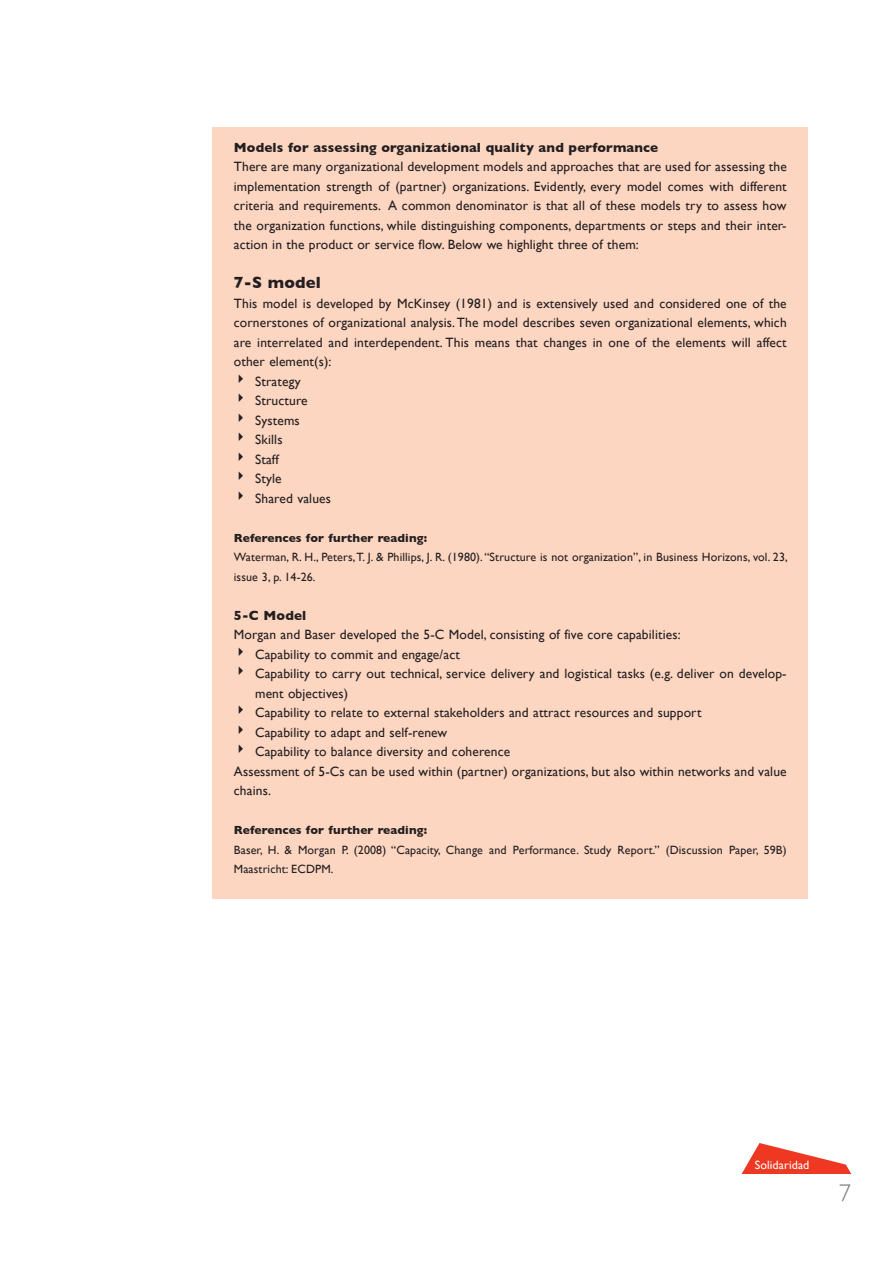
<style>
.page{position:relative;width:893px;height:1263px;background:#fff}
.page>*{position:absolute;margin:0;border:0;box-sizing:border-box;transform-origin:0 0}
.t1{font:300 24px "Gill Sans";color:#76787b}
.t2{font:700 16.5px "Gill Sans";letter-spacing:.01em;color:#231f20}
.t3{font:13.5px/19.5px "Gill Sans";letter-spacing:.01em;color:#231f20;text-align:justify}
.t4{font:700 13.5px "Gill Sans";letter-spacing:.01em;color:#231f20}
.t5{font:12px/19.5px "Gill Sans";letter-spacing:.01em;color:#231f20}
.t6{font:700 12px "Gill Sans";letter-spacing:.01em;color:#231f20}
.t7{font:12px "Gill Sans";letter-spacing:.01em;color:#fff}
</style>
<div class="page">
<svg style="left:742px;top:1143px;width:109px;height:31px"></svg>
<div style="left:213px;top:128px;width:595px;height:771px;background:#fdd6c2"></div>
<p class="t4" style="left:234px;top:139px;width:426px">Models for assessing organizational quality and performance</p>
<p class="t3" style="left:234px;top:157px;width:554px">There are many organizational development models and approaches that are used for assessing the implementation strength of (partner) organizations. Evidently, every model comes with different criteria and requirements. A common denominator is that all of these models try to assess how the organization functions, while distinguishing components, departments or steps and their inter&shy;action in the product or service flow. Below we highlight three of them:</p>
<p class="t2" style="left:234px;top:273px;width:88px">7-S model</p>
<p class="t3" style="left:234px;top:293px;width:554px">This model is developed by McKinsey (1981) and is extensively used and considered one of the cornerstones of organizational analysis. The model describes seven organizational elements, which are interrelated and interdependent. This means that changes in one of the elements will affect other element(s):</p>
<p class="t3" style="left:234px;top:371px;width:68px">✔ Strategy</p>
<p class="t3" style="left:234px;top:391px;width:75px">✔ Structure</p>
<p class="t3" style="left:234px;top:410px;width:67px">✔ Systems</p>
<p class="t3" style="left:234px;top:430px;width:50px">✔ Skills</p>
<p class="t3" style="left:234px;top:449px;width:46px">✔ Staff</p>
<p class="t3" style="left:234px;top:469px;width:49px">✔ Style</p>
<p class="t3" style="left:234px;top:488px;width:99px">✔ Shared values</p>
<p class="t6" style="left:234px;top:530px;width:195px">References for further reading:</p>
<p class="t5" style="left:234px;top:547px;width:555px">Waterman, R. H., Peters, T. J. &amp; Phillips, J. R. (1980). “Structure is not organization”, in Business Horizons, vol. 23, issue 3, p. 14-26.</p>
<p class="t4" style="left:234px;top:607px;width:74px">5-C Model</p>
<p class="t3" style="left:234px;top:625px;width:448px">Morgan and Baser developed the 5-C Model, consisting of five core capabilities:</p>
<p class="t3" style="left:234px;top:644px;width:228px">✔ Capability to commit and engage/act</p>
<p class="t3" style="left:255px;top:664px;width:533px;text-indent:-21px">✔ Capability to carry out technical, service delivery and logistical tasks (e.g. deliver on develop&shy;ment objectives)</p>
<p class="t3" style="left:234px;top:703px;width:469px">✔ Capability to relate to external stakeholders and attract resources and support</p>
<p class="t3" style="left:234px;top:722px;width:215px">✔ Capability to adapt and self-renew</p>
<p class="t3" style="left:234px;top:742px;width:554px;text-align:left">✔ Capability to balance diversity and coherence<br>Assessment of 5-Cs can be used within (partner) organizations, but also within networks and value chains.</p>
<p class="t6" style="left:234px;top:823px;width:195px">References for further reading:</p>
<p class="t5" style="left:234px;top:840px;width:554px">Baser, H. &amp; Morgan P. (2008) “Capacity, Change and Performance. Study Report.” (Discussion Paper, 59B)<br>Maastricht: ECDPM.</p>
<p class="t7" style="left:755px;top:1157px;width:56px">Solidaridad</p>
<h1 class="t1" style="left:839px;top:1174px;width:13px">7</h1>
</div>
